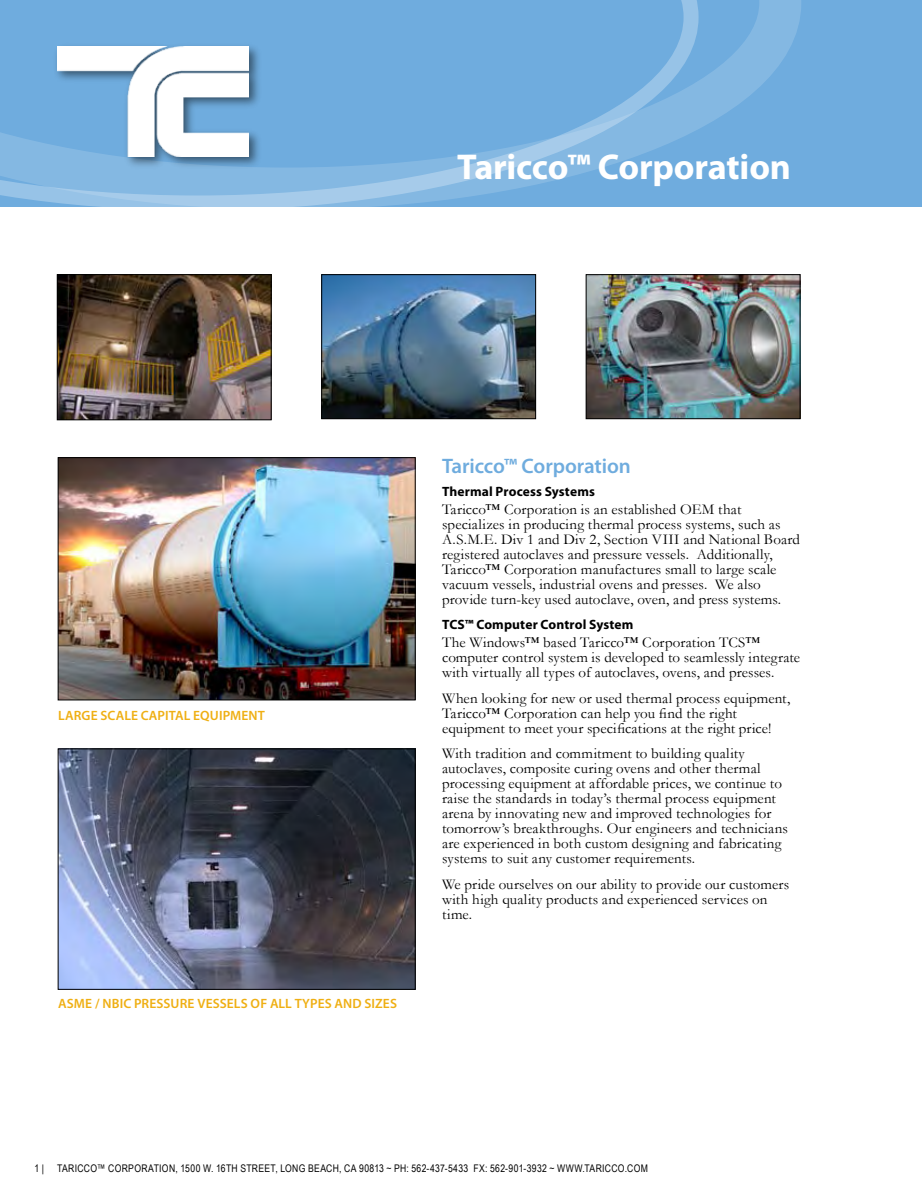
<style>
.page{position:relative;width:922px;height:1191px;background:#fff}
.page>*{position:absolute;margin:0;border:0;box-sizing:border-box;transform-origin:0 0}
.t1{font:700 36px "Myriad Pro";letter-spacing:-.01em;color:#fff}
.t2{font:600 21px "Myriad Pro";letter-spacing:-.005em;color:#6facde}
.t3{font:15px/15px "Garamond";letter-spacing:.005em;color:#000}
.t4{font:600 13.5px "Myriad Pro";letter-spacing:.01em;color:#efaf13}
.t5{font:700 13.5px "Myriad Pro";letter-spacing:.01em;color:#000}
.t6{font:10.5px "Arial Narrow";letter-spacing:.03em;color:#000}
</style>
<div class="page">
<img style="left:60px;top:459px;width:353px;height:239px">
<div style="left:58px;top:457px;width:357px;height:243px;border:1px solid #000"></div>
<img style="left:60px;top:751px;width:353px;height:236px">
<div style="left:58px;top:749px;width:357px;height:240px;border:1px solid #000"></div>
<img style="left:59px;top:277px;width:210px;height:141px">
<div style="left:57px;top:275px;width:214px;height:145px;border:1px solid #000"></div>
<img style="left:323px;top:277px;width:211px;height:140px">
<div style="left:321px;top:275px;width:215px;height:144px;border:1px solid #000"></div>
<img style="left:588px;top:277px;width:210px;height:140px">
<div style="left:586px;top:275px;width:214px;height:144px;border:1px solid #000"></div>
<div style="left:0;top:0;width:921px;height:207px;background:#6facde"></div>
<svg style="left:0;top:0;width:801px;height:207px"></svg>
<div style="left:53px;top:42px;width:209px;height:127px;background:#000;opacity:.5"></div>
<img style="left:57px;top:47px;width:191px;height:109px">
<h1 class="t1" style="left:457px;top:143px;width:335px">Taricco™ Corporation</h1>
<p class="t4" style="left:58px;top:707px;width:208px">LARGE SCALE CAPITAL EQUIPMENT</p>
<p class="t4" style="left:58px;top:995px;width:18px">ASME</p>
<p class="t4" style="left:95px;top:995px;width:303px">/ NBIC PRESSURE VESSELS OF ALL TYPES AND SIZES</p>
<h2 class="t2" style="left:442px;top:453px;width:190px">TARICCO™ CORPORATION</h2>
<p class="t5" style="left:442px;top:483px;width:154px">Thermal Process Systems</p>
<p class="t3" style="left:442px;top:501px;width:359px">Taricco™ Corporation is an established OEM that specializes in producing thermal process systems, such as A.S.M.E. Div 1 and Div 2, Section VIII and National Board registered autoclaves and pressure vessels. Additionally, Taricco™ Corporation manufactures small to large scale vacuum vessels, industrial ovens and presses. We also provide turn-key used autoclave, oven, and press systems.</p>
<p class="t5" style="left:442px;top:616px;width:193px">TCS™ Computer Control System</p>
<p class="t3" style="left:442px;top:635px;width:359px">The Windows™ based Taricco™ Corporation TCS™ computer control system is developed to seamlessly integrate with virtually all types of autoclaves, ovens, and presses.</p>
<p class="t3" style="left:442px;top:690px;width:350px">When looking for new or used thermal process equipment,<br>Taricco™ Corporation can help you find the right equipment to meet your specifications at the right price!</p>
<p class="t3" style="left:442px;top:746px;width:347px">With tradition and commitment to building quality autoclaves, composite curing ovens and other thermal processing equipment at affordable prices, we continue to raise the standards in today’s thermal process equipment arena by innovating new and improved technologies for tomorrow’s breakthroughs. Our engineers and technicians are experienced in both custom designing and fabricating systems to suit any customer requirements.</p>
<p class="t3" style="left:442px;top:876px;width:349px">We pride ourselves on our ability to provide our customers with high quality products and experienced services on time.</p>
<p class="t6" style="left:34px;top:1160px;width:11px">1 |</p>
<p class="t6" style="left:57px;top:1160px;width:510px">TARICCO™ CORPORATION, 1500 W. 16TH STREET, LONG BEACH, CA 90813 ~ PH: 562-437-5433 FX: 562-901-3932 ~ WWW</p>
<p class="t6" style="left:582px;top:1160px;width:67px">.TARICCO.COM</p>
</div>
